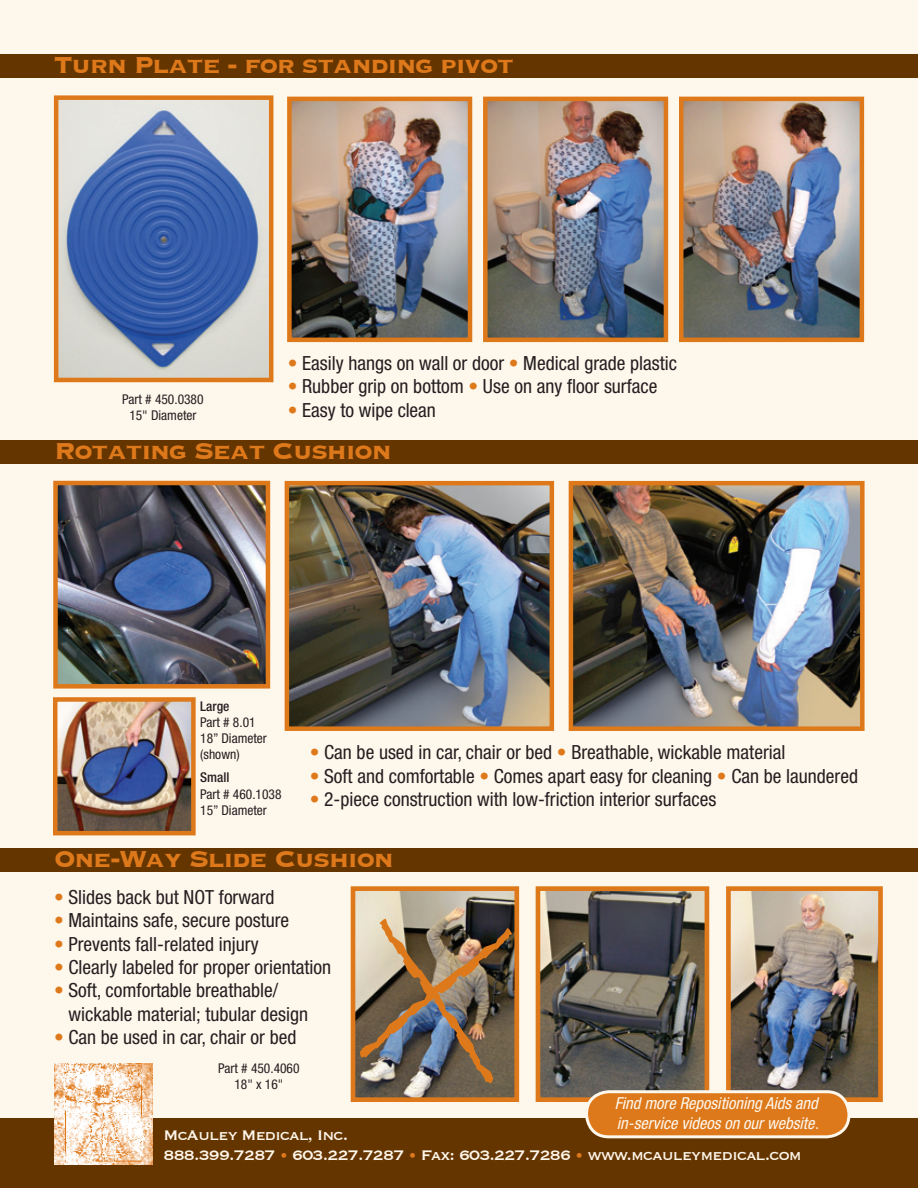
<style>
.page{position:relative;width:918px;height:1188px;background:#fef7ec}
.page>*{position:absolute;margin:0;border:0;box-sizing:border-box;transform-origin:0 0}
.t1{font:700 30px "Copperplate";letter-spacing:-.04em;color:#de791b}
.t2{font:condensed 19.5px/23.4px "Helvetica Neue";color:#231f20}
.t3{font:18px/19.5px "Copperplate";letter-spacing:-.045em;color:#fef7ec}
.t4{font:italic condensed 16.5px/19.5px "Helvetica Neue";color:#fef7ec}
.t5{font:condensed 13.5px/16.2px "Helvetica Neue";color:#231f20;text-align:center}
.t6{font:500 condensed 13.5px "Helvetica Neue";color:#231f20}
.s1{color:#de791b}
.s2{font-family:"Times";font-style:normal;font-stretch:normal}
</style>
<div class="page">
<div style="left:0;top:1119px;width:918px;height:69px;background:#653500"></div>
<img style="left:54px;top:1064px;width:98px;height:100px">
<div style="left:0;top:54px;width:918px;height:24px;background:#653500"></div>
<div style="left:0;top:440px;width:918px;height:24px;background:#653500"></div>
<div style="left:0;top:848px;width:918px;height:24px;background:#653500"></div>
<img style="left:58px;top:486px;width:207px;height:198px">
<div style="left:53px;top:481px;width:217px;height:208px;border:4px solid #de791b"></div>
<img style="left:290px;top:486px;width:259px;height:240px">
<div style="left:285px;top:481px;width:269px;height:250px;border:4px solid #de791b"></div>
<img style="left:574px;top:486px;width:286px;height:240px">
<div style="left:569px;top:481px;width:296px;height:250px;border:4px solid #de791b"></div>
<img style="left:58px;top:702px;width:133px;height:128px">
<div style="left:53px;top:697px;width:143px;height:138px;border:4px solid #de791b"></div>
<img style="left:488px;top:102px;width:175px;height:235px">
<div style="left:483px;top:97px;width:185px;height:245px;border:4px solid #de791b"></div>
<img style="left:684px;top:102px;width:175px;height:235px">
<div style="left:679px;top:97px;width:185px;height:245px;border:4px solid #de791b"></div>
<img style="left:292px;top:102px;width:175px;height:235px">
<div style="left:287px;top:97px;width:185px;height:245px;border:4px solid #de791b"></div>
<img style="left:59px;top:100px;width:209px;height:277px">
<div style="left:54px;top:95px;width:219px;height:287px;border:4px solid #de791b"></div>
<img style="left:732px;top:892px;width:145px;height:204px">
<div style="left:726px;top:886px;width:157px;height:216px;border:5px solid #de791b"></div>
<img style="left:357px;top:892px;width:156px;height:204px">
<div style="left:351px;top:886px;width:168px;height:216px;border:5px solid #de791b"></div>
<img style="left:542px;top:892px;width:161px;height:204px">
<div style="left:536px;top:886px;width:173px;height:216px;border:5px solid #de791b"></div>
<img style="left:360px;top:919px;width:152px;height:164px">
<div style="left:587px;top:1092px;width:262px;height:45px;background:#de791b;border-radius:22px"></div>
<div style="left:585px;top:1090px;width:265px;height:48px;border:3px solid #fef7ec;border-radius:22px"></div>
<h1 class="t1" style="left:54px;top:45px;width:461px">Turn Plate - for standing pivot</h1>
<p class="t5" style="left:122px;top:391px;width:83px">Part # 450.0380<br>15" Diameter</p>
<p class="t2" style="left:288px;top:351px;width:391px"><span class="s1">•</span> Easily hangs on wall or door <span class="s1">•</span> Medical grade plastic</p>
<p class="t2" style="left:288px;top:374px;width:371px"><span class="s1">•</span> Rubber grip on bottom <span class="s1">•</span> Use on any floor surface</p>
<p class="t2" style="left:288px;top:398px;width:150px"><span class="s1">•</span> Easy to wipe clean</p>
<h1 class="t1" style="left:54px;top:431px;width:339px">Rotating Seat Cushion</h1>
<p class="t6" style="left:200px;top:698px;width:31px">Large</p>
<p class="t5" style="left:200px;top:714px;width:68px;text-align:left">Part # 8.01<br>18” Diameter (shown)</p>
<p class="t6" style="left:200px;top:769px;width:31px">Small</p>
<p class="t5" style="left:200px;top:786px;width:83px;text-align:left">Part # 460.1038<br>15” Diameter</p>
<p class="t2" style="left:310px;top:741px;width:477px"><span class="s1">•</span> Can be used in car, chair or bed <span class="s1">•</span> Breathable, wickable material</p>
<p class="t2" style="left:310px;top:764px;width:550px"><span class="s1">•</span> Soft and comfortable <span class="s1">•</span> Comes apart easy for cleaning <span class="s1">•</span> Can be laundered</p>
<p class="t2" style="left:310px;top:787px;width:408px"><span class="s1">•</span> 2-piece construction with low-friction interior surfaces</p>
<h1 class="t1" style="left:54px;top:840px;width:341px">One-Way Slide Cushion</h1>
<p class="t2" style="left:54px;top:885px;width:222px"><span class="s1">•</span> Slides back but NOT forward</p>
<p class="t2" style="left:54px;top:908px;width:237px"><span class="s1">•</span> Maintains safe, secure posture</p>
<p class="t2" style="left:54px;top:932px;width:206px"><span class="s1">•</span> Prevents fall-related injury</p>
<p class="t2" style="left:54px;top:955px;width:279px"><span class="s1">•</span> Clearly labeled for proper orientation</p>
<p class="t2" style="left:68px;top:979px;width:241px;text-indent:-14px"><span class="s1">•</span> Soft, comfortable breathable/ wickable material; tubular design</p>
<p class="t2" style="left:54px;top:1025px;width:244px"><span class="s1">•</span> Can be used in car, chair or bed</p>
<p class="t5" style="left:218px;top:1060px;width:83px">Part # 450.4060<br>18" x 16"</p>
<p class="t4" style="left:615px;top:1094px;width:205px">Find more Repositioning Aids and in-service videos on our website<span class="s2">.</span></p>
<p class="t3" style="left:164px;top:1124px;width:640px">McAuley Medical, Inc.<br>888.399.7287 <span class="s1">•</span> 603.227.7287 <span class="s1">•</span> Fax: 603.227.7286 <span class="s1">•</span> www.mcauleymedical.com</p>
</div>
